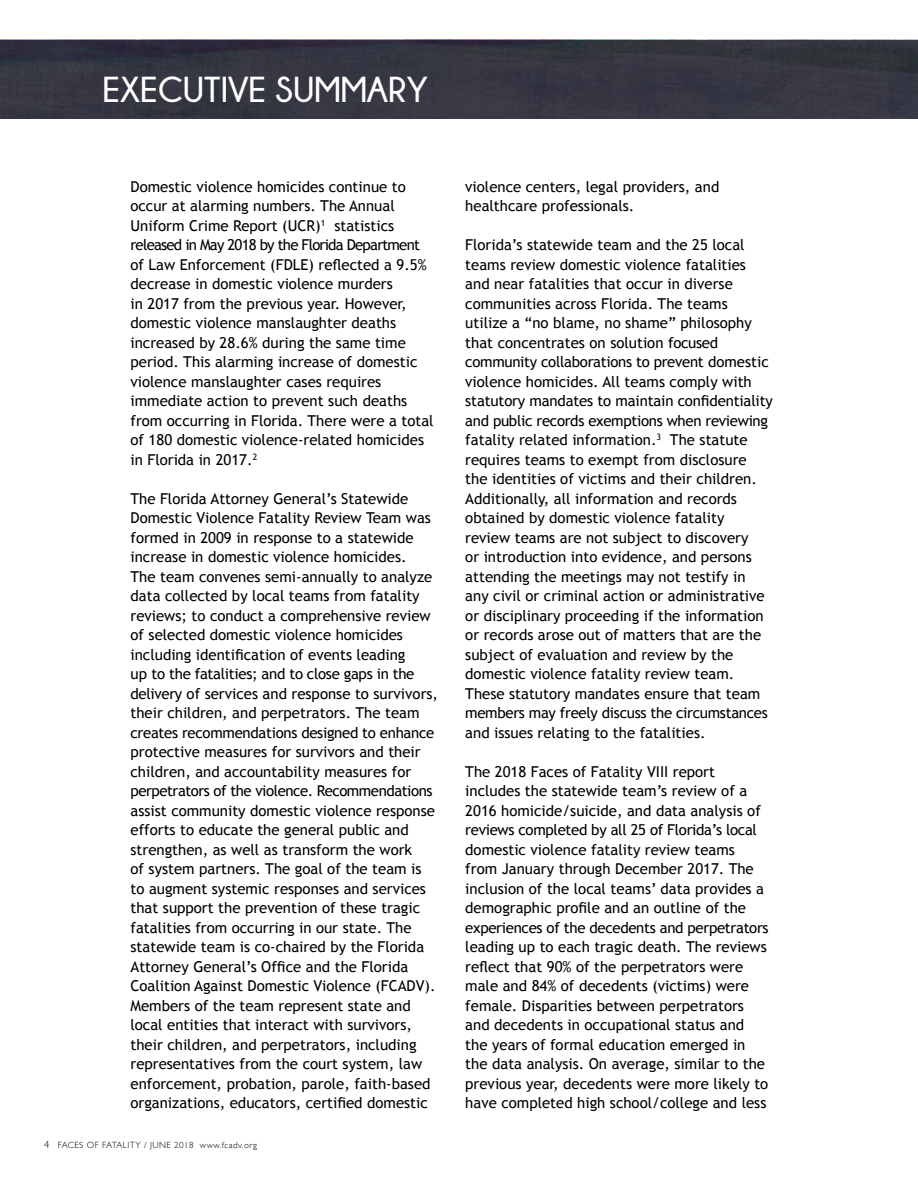
<style>
.page{position:relative;width:918px;height:1188px;background:#fff}
.page>*{position:absolute;margin:0;border:0;box-sizing:border-box;transform-origin:0 0}
.t1{font:700 36px "Champagne&Limousines";color:#fff}
.t2{font:15px/19.5px "Trebuchet MS";color:#000}
.t3{font:300 9px "Gill Sans";letter-spacing:.05em;color:#000}
.s1{font-size:10.5px}
</style>
<div class="page">
<img style="left:0;top:40px;width:918px;height:79px">
<h1 class="t1" style="left:103px;top:70px;width:327px">EXECUTIVE SUMMARY</h1>
<p class="t2" style="left:130px;top:177px;width:305px">Domestic violence homicides continue to occur at alarming numbers. The Annual Uniform Crime Report (UCR)<sup>1</sup> statistics released in May 2018 by the Florida Department of Law Enforcement (FDLE) reflected a 9.5% decrease in domestic violence murders<br>in 2017 from the previous year. However, domestic violence manslaughter deaths increased by 28.6% during the same time period. This alarming increase of domestic violence manslaughter cases requires immediate action to prevent such deaths from occurring in Florida. There were a total of 180 domestic violence-related homicides in Florida in 2017.<sup>2</sup></p>
<p class="t2" style="left:131px;top:489px;width:309px">The Florida Attorney General’s Statewide Domestic Violence Fatality Review Team was formed in 2009 in response to a statewide increase in domestic violence homicides.<br>The team convenes semi-annually to analyze data collected by local teams from fatality reviews; to conduct a comprehensive review of selected domestic violence homicides including identification of events leading<br>up to the fatalities; and to close gaps in the delivery of services and response to survivors, their children, and perpetrators. The team creates recommendations designed to enhance protective measures for survivors and their children, and accountability measures for perpetrators of the violence. Recommendations assist community domestic violence response efforts to educate the general public and strengthen, as well as transform the work<br>of system partners. The goal of the team is to augment systemic responses and services that support the prevention of these tragic fatalities from occurring in our state. The statewide team is co-chaired by the Florida Attorney General’s Office and the Florida Coalition Against Domestic Violence (FCADV).<br>Members of the team represent state and local entities that interact with survivors, their children, and perpetrators, including representatives from the court system, law enforcement, probation, parole, faith-based organizations, educators, certified domestic</p>
<p class="t3" style="left:44px;top:1138px;width:214px"><span class="s1">4</span> FACES OF FATALITY / JUNE 2018 www.fcadv.org</p>
<p class="t2" style="left:465px;top:177px;width:256px">violence centers, legal providers, and healthcare professionals.</p>
<p class="t2" style="left:465px;top:236px;width:309px">Florida’s statewide team and the 25 local teams review domestic violence fatalities and near fatalities that occur in diverse communities across Florida. The teams utilize a “no blame, no shame” philosophy that concentrates on solution focused community collaborations to prevent domestic violence homicides. All teams comply with statutory mandates to maintain confidentiality and public records exemptions when reviewing fatality related information.<sup>3</sup> The statute requires teams to exempt from disclosure<br>the identities of victims and their children.<br>Additionally, all information and records obtained by domestic violence fatality review teams are not subject to discovery<br>or introduction into evidence, and persons attending the meetings may not testify in<br>any civil or criminal action or administrative or disciplinary proceeding if the information or records arose out of matters that are the subject of evaluation and review by the domestic violence fatality review team.<br>These statutory mandates ensure that team members may freely discuss the circumstances and issues relating to the fatalities.</p>
<p class="t2" style="left:465px;top:762px;width:305px">The 2018 Faces of Fatality VIII report includes the statewide team’s review of a 2016 homicide/suicide, and data analysis of reviews completed by all 25 of Florida’s local domestic violence fatality review teams from January through December 2017. The inclusion of the local teams’ data provides a demographic profile and an outline of the experiences of the decedents and perpetrators leading up to each tragic death. The reviews reflect that 90% of the perpetrators were male and 84% of decedents (victims) were female. Disparities between perpetrators and decedents in occupational status and the years of formal education emerged in the data analysis. On average, similar to the previous year, decedents were more likely to have completed high school/college and less</p>
</div>
